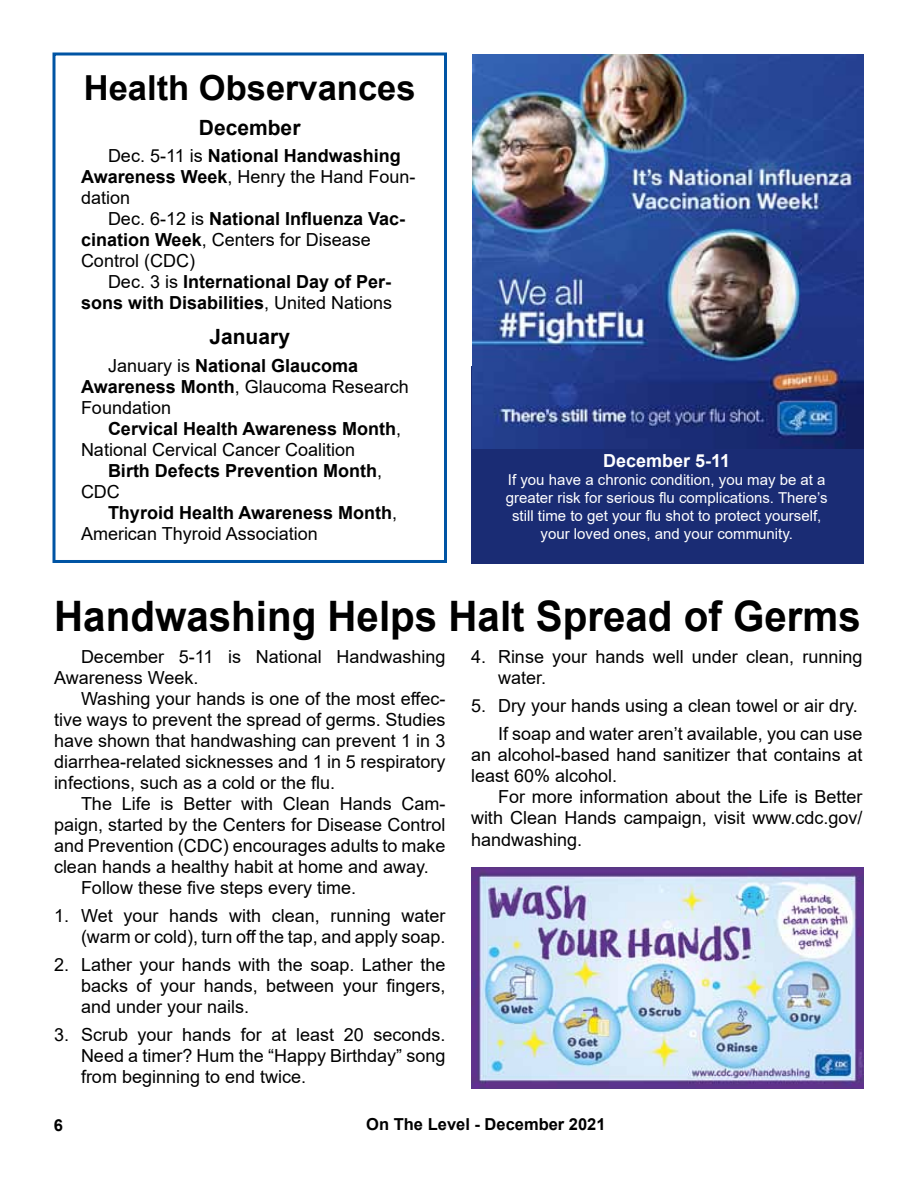
<style>
.page{position:relative;width:918px;height:1188px;background:#fff}
.page>*{position:absolute;margin:0;border:0;box-sizing:border-box;transform-origin:0 0}
.t1{font:700 42px "Arial";color:#000;scale:.96 1}
.t2{font:700 34.5px "Arial";color:#000}
.t3{font:700 21px "Arial";color:#000}
.t4{font:18px/21px "Arial";color:#000}
.t5{font:700 18px/21px "Arial";color:#000}
.t6{font:700 18px "Arial";color:#fff}
.t7{font:700 16.5px "Arial";color:#000}
.t8{font:15px/18px "Arial";color:#fff;text-align:center}
.s1{font-weight:700}
.s2{font-weight:400}
</style>
<div class="page">
<div style="left:471px;top:367px;width:393px;height:196px;background:#1a2c74"></div>
<div style="left:52px;top:52px;width:395px;height:511px;border:3px solid #0054a4"></div>
<img style="left:471px;top:868px;width:393px;height:221px">
<img style="left:472px;top:54px;width:392px;height:394px">
<h2 class="t2" style="left:84px;top:64px;width:333px">Health Observances</h2>
<p class="t3" style="left:199px;top:112px;width:103px">December</p>
<p class="t4" style="left:81px;top:145px;width:336px;text-indent:27px">Dec. 5-11 is <span class="s1">National Handwashing<br>Awareness Week</span>, Henry the Hand Foun&shy;dation</p>
<p class="t4" style="left:81px;top:208px;width:326px;text-indent:27px">Dec. 6-12 is <span class="s1">National Influenza Vac&shy;cination Week</span>, Centers for Disease<br>Control (CDC)</p>
<p class="t5" style="left:81px;top:272px;width:313px;text-align:right"><span class="s2">Dec. 3 is</span> International Day of Per&shy;sons with Disabilities<span class="s2">, United Nations</span></p>
<p class="t3" style="left:209px;top:322px;width:82px">January</p>
<p class="t4" style="left:81px;top:355px;width:329px;text-indent:27px">January is <span class="s1">National Glaucoma<br>Awareness Month</span>, Glaucoma Research<br>Foundation</p>
<p class="t4" style="left:81px;top:418px;width:322px;text-indent:27px"><span class="s1">Cervical Health Awareness Month</span>,<br>National Cervical Cancer Coalition</p>
<p class="t5" style="left:81px;top:460px;width:303px;text-indent:27px">Birth Defects Prevention Month<span class="s2">,<br>CDC</span></p>
<p class="t5" style="left:81px;top:502px;width:318px;text-indent:27px">Thyroid Health Awareness Month<span class="s2">,<br>American Thyroid Association</span></p>
<p class="t6" style="left:603px;top:448px;width:129px">December 5-11</p>
<p class="t8" style="left:506px;top:470px;width:324px">If you have a chronic condition, you may be at a greater risk for serious flu complications. There’s still time to get your flu shot to protect yourself, your loved ones, and your community.</p>
<h1 class="t1" style="left:54px;top:586px;width:842px">Handwashing Helps Halt Spread of Germs</h1>
<p class="t4" style="left:54px;top:646px;width:393px;text-indent:27px">December 5-11 is National Handwashing<br>Awareness Week.</p>
<p class="t4" style="left:54px;top:688px;width:393px;text-align:justify;text-indent:27px">Washing your hands is one of the most effec&shy;tive ways to prevent the spread of germs. Studies have shown that handwashing can prevent 1 in 3 diarrhea-related sicknesses and 1 in 5 respiratory infections, such as a cold or the flu.</p>
<p class="t4" style="left:81px;top:793px;width:366px">The Life is Better with Clean Hands Cam-</p>
<p class="t4" style="left:54px;top:814px;width:393px">paign, started by the Centers for Disease Control</p>
<p class="t4" style="left:54px;top:835px;width:393px">and Prevention (CDC) encourages adults to make</p>
<p class="t4" style="left:54px;top:856px;width:376px">clean hands a healthy habit at home and away.</p>
<p class="t4" style="left:81px;top:877px;width:277px">Follow these five steps every time.</p>
<p class="t4" style="left:54px;top:905px;width:393px;text-align:right">1. Wet your hands with clean, running water (warm or cold), turn off the tap, and apply soap.</p>
<p class="t4" style="left:81px;top:954px;width:366px;text-align:justify;text-indent:-27px">2. Lather your hands with the soap. Lather the backs of your hands, between your fingers, and under your nails.</p>
<p class="t4" style="left:81px;top:1024px;width:366px;text-align:justify;text-indent:-27px">3. Scrub your hands for at least 20 seconds.<br>Need a timer? Hum the “Happy Birthday” song from beginning to end twice.</p>
<p class="t4" style="left:498px;top:646px;width:366px;text-indent:-27px">4. Rinse your hands well under clean, running water.</p>
<p class="t4" style="left:471px;top:692px;width:393px;line-height:27.8px;text-align:right">5. Dry your hands using a clean towel or air dry.<br>If soap and water aren’t available, you can use</p>
<p class="t4" style="left:471px;top:744px;width:393px">an alcohol-based hand sanitizer that contains at least 60% alcohol.</p>
<p class="t4" style="left:471px;top:786px;width:393px;text-align:justify;text-indent:27px">For more information about the Life is Better with Clean Hands campaign, visit www.cdc.gov/ handwashing.</p>
<p class="t7" style="left:54px;top:1114px;width:11px">6</p>
<p class="t7" style="left:366px;top:1113px;width:241px">On The Level - December 2021</p>
</div>
